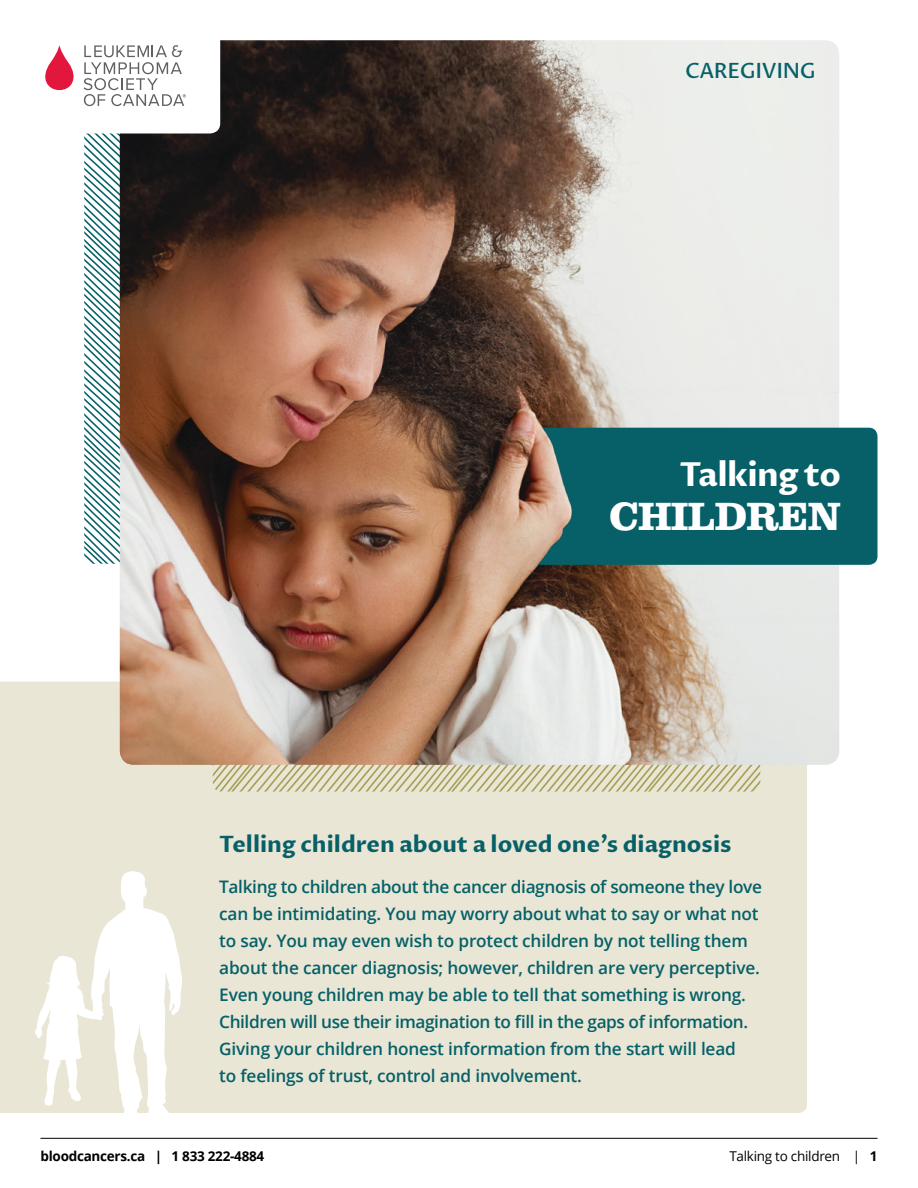
<style>
.page{position:relative;width:918px;height:1188px;background:#fff}
.page>*{position:absolute;margin:0;border:0;box-sizing:border-box;transform-origin:0 0}
.t1{font:700 40.5px "Clarendon BT";letter-spacing:-.02em;color:#fff}
.t2{font:700 33px "Proza Libre";letter-spacing:-.02em;color:#fff}
.t3{font:700 22.5px "Proza Libre";color:#076068}
.t4{font:500 21px "Proza Libre";letter-spacing:-.02em;color:#076068}
.t5{font:600 17.25px/27px "Open Sans";letter-spacing:-.01em;color:#056068}
.t6{font:700 13.5px "Open Sans";letter-spacing:-.02em;color:#000}
.t7{font:13.5px "Open Sans";letter-spacing:-.02em;color:#000}
.s1{font-weight:700}
</style>
<div class="page">
<div style="left:0;top:682px;width:807px;height:431px;background:#e9e6d5"></div>
<svg style="left:213px;top:765px;width:547px;height:27px;background:#d5d2b2"></svg>
<img style="left:120px;top:40px;width:719px;height:725px">
<hr style="left:40px;top:1138px;width:838px;height:1px;background:#000">
<svg style="left:35px;top:871px;width:147px;height:242px"></svg>
<svg style="left:491px;top:428px;width:386px;height:137px;background:#27696c"></svg>
<svg style="left:45px;top:40px;width:175px;height:524px"></svg>
<p class="t4" style="left:685px;top:57px;width:132px">CAREGIVING</p>
<h2 class="t2" style="left:680px;top:454px;width:163px">Talking to</h2>
<h1 class="t1" style="left:609px;top:491px;width:233px">CHILDREN</h1>
<h3 class="t3" style="left:219px;top:830px;width:514px">Telling children about a loved one’s diagnosis</h3>
<p class="t5" style="left:219px;top:873px;width:544px">Talking to children about the cancer diagnosis of someone they love can be intimidating. You may worry about what to say or what not to say. You may even wish to protect children by not telling them about the cancer diagnosis; however, children are very perceptive.<br>Even young children may be able to tell that something is wrong.<br>Children will use their imagination to fill in the gaps of information.<br>Giving your children honest information from the start will lead<br>to feelings of trust, control and involvement.</p>
<p class="t6" style="left:40px;top:1147px;width:225px">bloodcancers.ca | 1 833 222-4884</p>
<p class="t7" style="left:729px;top:1147px;width:150px">Talking to children | <span class="s1">1</span></p>
</div>
